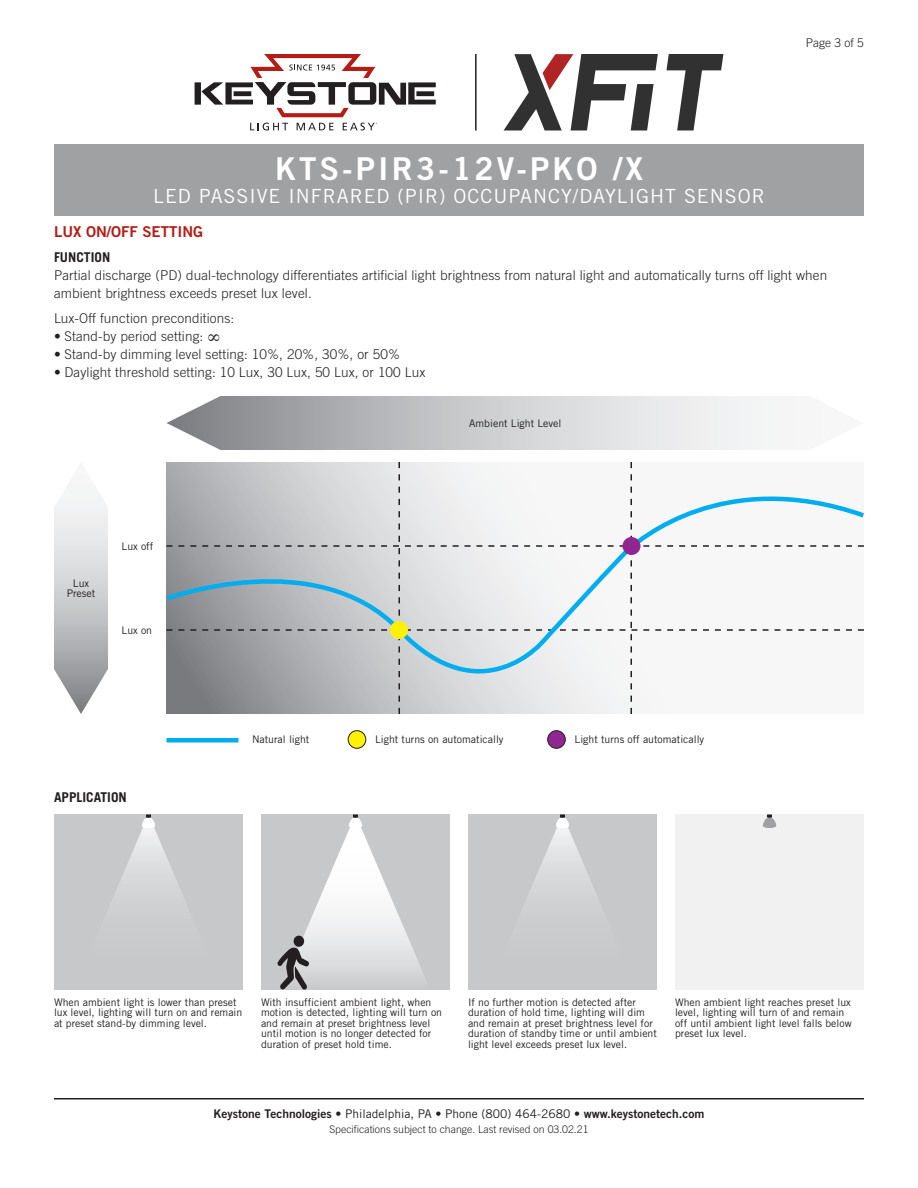
<style>
.page{position:relative;width:918px;height:1188px;background:#fff}
.page>*{position:absolute;margin:0;border:0;box-sizing:border-box;transform-origin:0 0}
.Title_Instruction{font:31.5px "Trade Gothic Bold Two";letter-spacing:.1em;color:#fff}
.SubTitle{font:19.5px "Trade Gothic";letter-spacing:.05em;color:#fff}
.Heading_01{font:15px "Trade Gothic Bold Two";color:#b41d15}
.Text{font:300 13.5px/18px "Trade Gothic";letter-spacing:.01em;color:#231f20}
.Heading_02{font:700 13.5px "Trade Gothic";color:#231f20}
.t1{font:12px "Trade Gothic Bold Two";color:#231f20}
.Page{font:300 12px "Trade Gothic";color:#231f20}
.Art_Callout_Left{font:10.5px/10.5px "Trade Gothic";color:#231f20}
.Rev{font:300 10.5px "Trade Gothic";color:#231f20}
.Art_Callout{font:10.5px/10.5px "Trade Gothic";color:#231f20;text-align:center}
.s1{font-family:"Trade Gothic"}
</style>
<div class="page">
<hr style="left:54px;top:1098px;width:810px;height:2px;background:#231f20">
<div style="left:261px;top:814px;width:189px;height:176px;background:#c7c8ca"></div>
<svg style="left:277px;top:814px;width:147px;height:176px"></svg>
<div style="left:54px;top:814px;width:189px;height:176px;background:#c7c8ca"></div>
<svg style="left:114px;top:814px;width:69px;height:84px"></svg>
<div style="left:468px;top:814px;width:189px;height:176px;background:#c7c8ca"></div>
<svg style="left:528px;top:814px;width:69px;height:84px"></svg>
<div style="left:675px;top:814px;width:189px;height:176px;background:#f1f1f1"></div>
<svg style="left:763px;top:815px;width:13px;height:13px"></svg>
<svg style="left:54px;top:490px;width:54px;height:224px"></svg>
<svg style="left:167px;top:396px;width:613px;height:54px"></svg>
<svg style="left:166px;top:466px;width:698px;height:248px"></svg>
<div style="left:390px;top:621px;width:18px;height:18px;background:#fff101;border-radius:50%"></div>
<div style="left:348px;top:731px;width:18px;height:17px;background:#fff101;border-radius:50%"></div>
<div style="left:348px;top:730px;width:18px;height:18px;border:1px solid #231f20;border-radius:50%"></div>
<div style="left:548px;top:731px;width:17px;height:17px;background:#90268f;border-radius:50%"></div>
<div style="left:548px;top:730px;width:18px;height:18px;border:1px solid #231f20;border-radius:50%"></div>
<div style="left:622px;top:537px;width:18px;height:18px;background:#90268f;border-radius:50%"></div>
<hr style="left:166px;top:738px;width:72px;height:4px;background:#00aeef">
<hr style="left:475px;top:54px;width:2px;height:76px;background:#231f20">
<svg style="left:195px;top:54px;width:241px;height:63px"></svg>
<svg style="left:250px;top:123px;width:38px;height:7px"></svg>
<svg style="left:297px;top:123px;width:36px;height:7px"></svg>
<svg style="left:343px;top:123px;width:34px;height:7px"></svg>
<svg style="left:504px;top:54px;width:219px;height:76px"></svg>
<div style="left:54px;top:144px;width:810px;height:72px;background:#a0a1a3"></div>
<p class="Title_Instruction" style="left:275px;top:149px;width:369px">KTS-PIR3-12V-PKO /X</p>
<p class="SubTitle" style="left:153px;top:184px;width:613px">LED PASSIVE INFRARED (PIR) OCCUPANCY/DAYLIGHT SENSOR</p>
<p class="Heading_01" style="left:54px;top:222px;width:151px">LUX ON/OFF SETTING</p>
<p class="Page" style="left:806px;top:36px;width:60px">Page 3 of 5</p>
<p class="Heading_02" style="left:54px;top:249px;width:58px">FUNCTION</p>
<p class="Text" style="left:54px;top:266px;width:775px">Partial discharge (PD) dual-technology differentiates artificial light brightness from natural light and automatically turns off light when ambient brightness exceeds preset lux level.</p>
<p class="Text" style="left:54px;top:309px;width:182px">Lux-Off function preconditions:</p>
<p class="Text" style="left:54px;top:327px;width:168px">• Stand-by period setting: ∞</p>
<p class="Text" style="left:54px;top:345px;width:348px">• Stand-by dimming level setting: 10%, 20%, 30%, or 50%</p>
<p class="Text" style="left:54px;top:363px;width:373px">• Daylight threshold setting: 10 Lux, 30 Lux, 50 Lux, or 100 Lux</p>
<p class="Art_Callout" style="left:67px;top:577px;width:30px">Lux<br>Preset</p>
<p class="Art_Callout_Left" style="left:122px;top:541px;width:33px">Lux off</p>
<p class="Art_Callout_Left" style="left:122px;top:625px;width:32px">Lux on</p>
<p class="Heading_02" style="left:54px;top:789px;width:74px">APPLICATION</p>
<p class="Art_Callout" style="left:469px;top:418px;width:94px">Ambient Light Level</p>
<p class="Art_Callout_Left" style="left:252px;top:734px;width:59px">Natural light</p>
<p class="Art_Callout_Left" style="left:375px;top:734px;width:130px">Light turns on automatically</p>
<p class="Art_Callout_Left" style="left:574px;top:734px;width:131px">Light turns off automatically</p>
<p class="Art_Callout_Left" style="left:54px;top:997px;width:190px">When ambient light is lower than preset lux level, lighting will turn on and remain at preset stand-by dimming level.</p>
<p class="Art_Callout_Left" style="left:675px;top:997px;width:178px">When ambient light reaches preset lux level, lighting will turn of and remain off until ambient light level falls below preset lux level.</p>
<p class="Art_Callout_Left" style="left:261px;top:997px;width:183px">With insufficient ambient light, when motion is detected, lighting will turn on and remain at preset brightness level until motion is no longer detected for duration of preset hold time.</p>
<p class="Art_Callout_Left" style="left:468px;top:997px;width:190px">If no further motion is detected after duration of hold time, lighting will dim and remain at preset brightness level for duration of standby time or until ambient light level exceeds preset lux level.</p>
<p class="t1" style="left:214px;top:1106px;width:492px">Keystone Technologies <span class="s1">• Philadelphia, PA • Phone (800) 464-2680 •</span> www.keystonetech.com</p>
<p class="Rev" style="left:329px;top:1123px;width:261px">Specifications subject to change. Last revised on 03.02.21</p>
</div>
